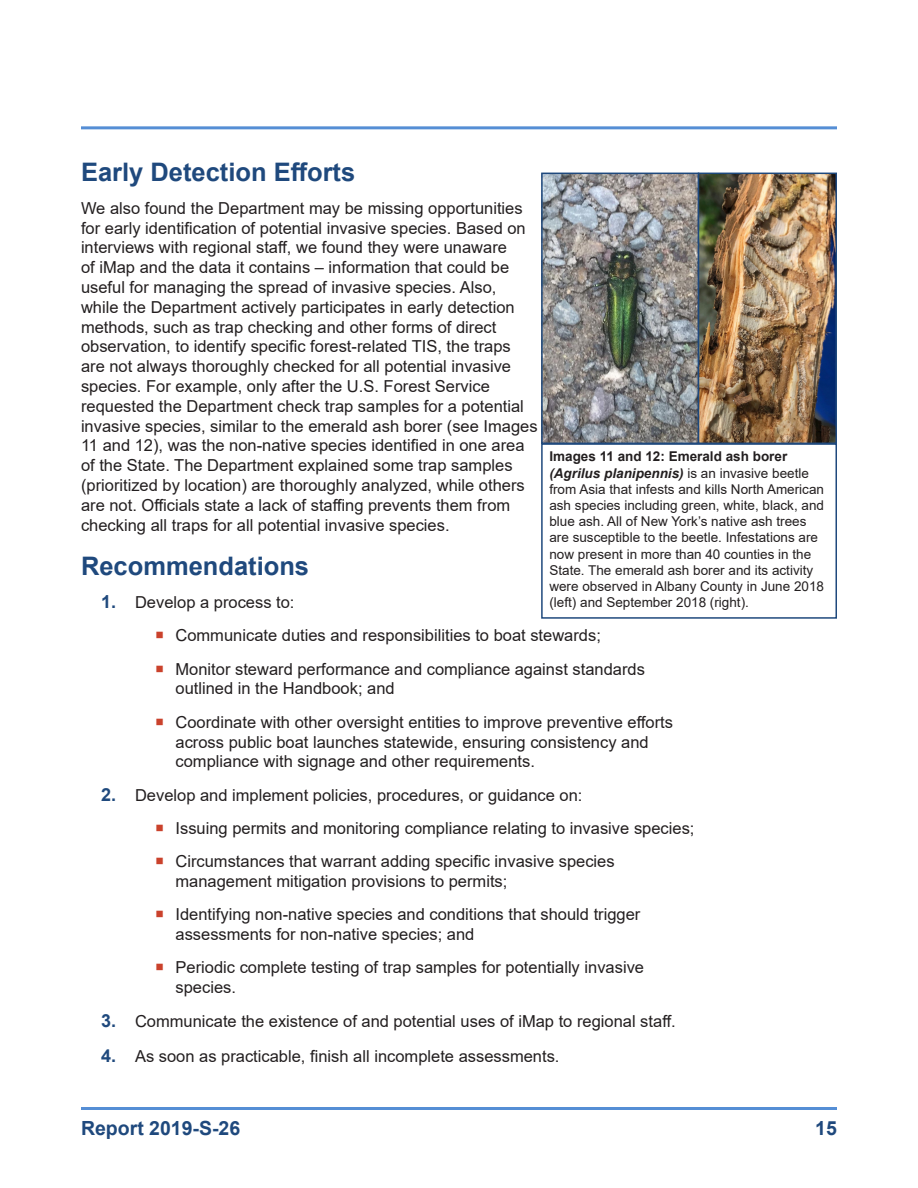
<style>
.page{position:relative;width:918px;height:1188px;background:#fff}
.page>*{position:absolute;margin:0;border:0;box-sizing:border-box;transform-origin:0 0}
.t1{font:700 25.5px "Arial";color:#1f497d}
.t2{font:700 19.5px "Arial";color:#1f497d}
.t3{font:16.5px/19.8px "Arial";color:#231f20}
.t4{font:13.5px/16.2px "Arial";color:#231f20}
.s1{font-weight:700;font-size:18px;color:#1f497d}
.s2{font-weight:700}
.s3{font-weight:700;font-style:italic}
</style>
<div class="page">
<hr style="left:81px;top:126px;width:756px;height:3px;background:#558ed5">
<hr style="left:81px;top:1107px;width:756px;height:3px;background:#558ed5">
<img style="left:544px;top:176px;width:290px;height:265px">
<div style="left:541px;top:173px;width:158px;height:271px;border:2px solid #1f497d"></div>
<div style="left:698px;top:173px;width:139px;height:271px;border:2px solid #1f497d"></div>
<div style="left:541px;top:443px;width:296px;height:176px;border:2px solid #1f497d"></div>
<h1 class="t1" style="left:81px;top:154px;width:276px">Early Detection Efforts</h1>
<p class="t3" style="left:81px;top:198px;width:458px">We also found the Department may be missing opportunities for early identification of potential invasive species. Based on interviews with regional staff, we found they were unaware<br>of iMap and the data it contains – information that could be useful for managing the spread of invasive species. Also, while the Department actively participates in early detection methods, such as trap checking and other forms of direct observation, to identify specific forest-related TIS, the traps are not always thoroughly checked for all potential invasive species. For example, only after the U.S. Forest Service requested the Department check trap samples for a potential invasive species, similar to the emerald ash borer (see Images 11 and 12), was the non-native species identified in one area of the State. The Department explained some trap samples (prioritized by location) are thoroughly analyzed, while others are not. Officials state a lack of staffing prevents them from checking all traps for all potential invasive species.</p>
<h1 class="t1" style="left:81px;top:548px;width:230px">Recommendations</h1>
<p class="t3" style="left:176px;top:586px;width:471px;line-height:33.3px;text-indent:-74px"><span class="s1">1.</span> Develop a process to:<br>Communicate duties and responsibilities to boat stewards;<br>Monitor steward performance and compliance against standards</p>
<p class="t3" style="left:176px;top:672px;width:499px;line-height:33.3px">outlined in the Handbook; and<br>Coordinate with other oversight entities to improve preventive efforts</p>
<p class="t3" style="left:176px;top:732px;width:475px">across public boat launches statewide, ensuring consistency and compliance with signage and other requirements.</p>
<p class="t3" style="left:176px;top:778px;width:521px;line-height:33.3px;text-indent:-74px"><span class="s1">2.</span> Develop and implement policies, procedures, or guidance on:<br>Issuing permits and monitoring compliance relating to invasive species;<br>Circumstances that warrant adding specific invasive species</p>
<p class="t3" style="left:176px;top:865px;width:466px;line-height:33.3px">management mitigation provisions to permits;<br>Identifying non-native species and conditions that should trigger</p>
<p class="t3" style="left:176px;top:918px;width:470px;line-height:33.3px">assessments for non-native species; and<br>Periodic complete testing of trap samples for potentially invasive</p>
<p class="t3" style="left:176px;top:977px;width:62px">species.</p>
<p class="t3" style="left:101px;top:1011px;width:576px"><span class="s1">3.</span> Communicate the existence of and potential uses of iMap to regional staff.</p>
<p class="t3" style="left:101px;top:1046px;width:460px"><span class="s1">4.</span> As soon as practicable, finish all incomplete assessments.</p>
<p class="t4" style="left:549px;top:448px;width:276px"><span class="s2">Images 11 and 12: Emerald ash borer </span><span class="s3">(Agrilus planipennis)</span> is an invasive beetle from Asia that infests and kills North American ash species including green, white, black, and blue ash. All of New York’s native ash trees are susceptible to the beetle. Infestations are now present in more than 40 counties in the State. The emerald ash borer and its activity were observed in Albany County in June 2018 (left) and September 2018 (right).</p>
<p class="t2" style="left:81px;top:1114px;width:161px">Report 2019-S-26</p>
<p class="t2" style="left:815px;top:1114px;width:23px">15</p>
</div>
